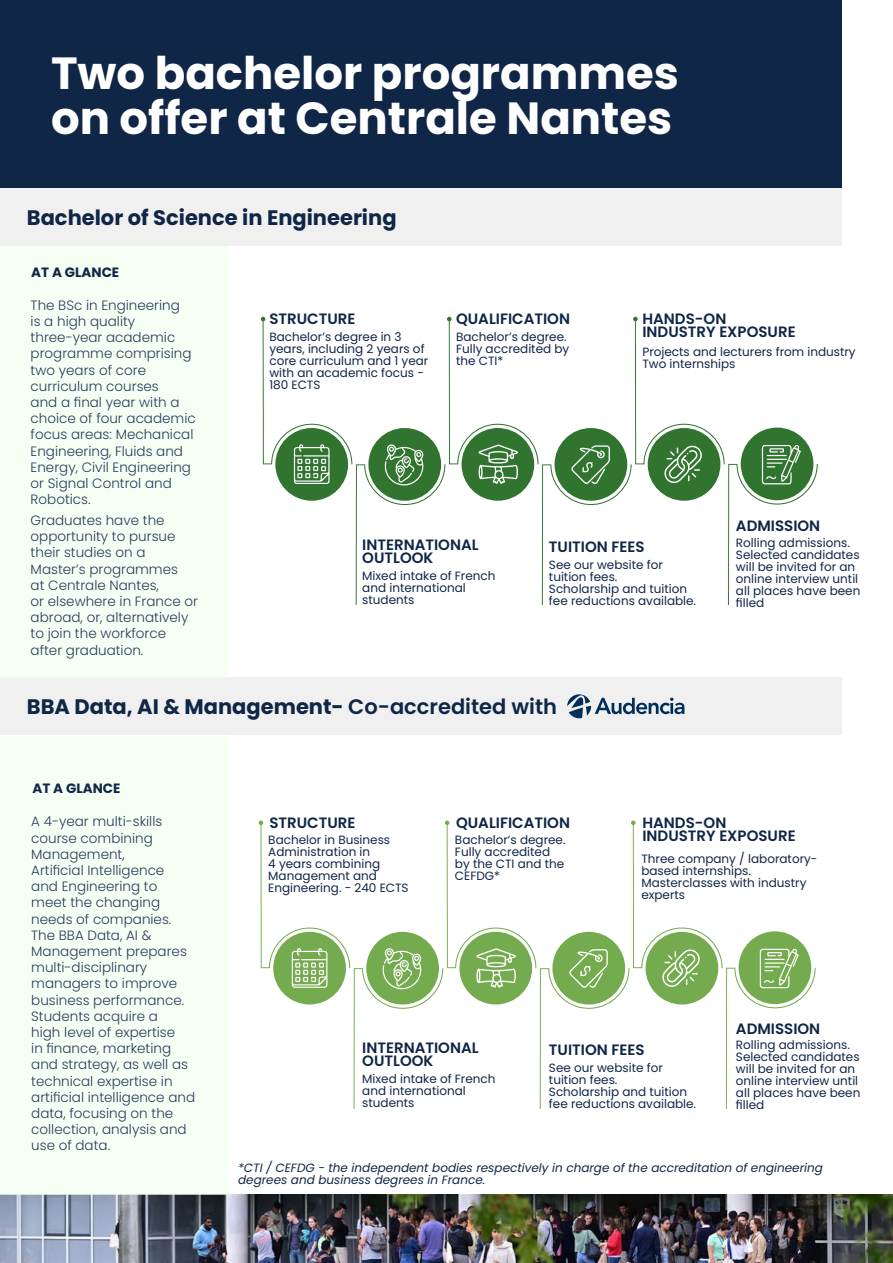
<style>
.page{position:relative;width:893px;height:1263px;background:#fff}
.page>*{position:absolute;margin:0;border:0;box-sizing:border-box;transform-origin:0 0}
.t1{font:700 45px/45px "Poppins";color:#fff}
.t2{font:700 21px "Poppins";color:#102647}
.t3{font:600 15px/13.5px "Poppins";color:#102647}
.t4{font:300 13.5px/16.2px "Poppins";color:#283c5a}
.t5{font:700 13.5px "Poppins";color:#102647}
.t6{font:12px/12px "Poppins";color:#102647}
.t7{font:italic 12px/12px "Poppins";color:#102647}
.s1{font-weight:600}
</style>
<div class="page">
<div style="left:0;top:0;width:842px;height:189px;background:#102647"></div>
<div style="left:0;top:677px;width:842px;height:58px;background:#f0f0f0"></div>
<img style="left:0;top:1195px;width:893px;height:68px">
<div style="left:0;top:189px;width:842px;height:57px;background:#f0f0f0"></div>
<div style="left:0;top:246px;width:227px;height:432px;background:#f3fff0"></div>
<div style="left:0;top:735px;width:227px;height:460px;background:#f3fff0"></div>
<svg style="left:261px;top:317px;width:557px;height:288px"></svg>
<svg style="left:259px;top:820px;width:557px;height:288px"></svg>
<svg style="left:567px;top:694px;width:117px;height:24px"></svg>
<h1 class="t1" style="left:51px;top:51px;width:629px">Two bachelor programmes on offer at Centrale Nantes</h1>
<h2 class="t2" style="left:27px;top:206px;width:371px">Bachelor of Science in Engineering</h2>
<p class="t5" style="left:31px;top:265px;width:90px">AT A GLANCE</p>
<p class="t4" style="left:31px;top:297px;width:167px">The BSc in Engineering<br>is a high quality three-year academic programme comprising two years of core curriculum courses<br>and a final year with a choice of four academic focus areas: Mechanical<br>Engineering, Fluids and<br>Energy, Civil Engineering or Signal Control and<br>Robotics.</p>
<p class="t4" style="left:31px;top:512px;width:169px">Graduates have the opportunity to pursue their studies on a<br>Master’s programmes<br>at Centrale Nantes,<br>or elsewhere in France or abroad, or, alternatively to join the workforce after graduation.</p>
<p class="t3" style="left:269px;top:312px;width:88px">STRUCTURE</p>
<p class="t3" style="left:642px;top:312px;width:155px">HANDS-ON<br>INDUSTRY EXPOSURE</p>
<p class="t3" style="left:456px;top:312px;width:116px">QUALIFICATION</p>
<p class="t6" style="left:269px;top:330px;width:161px">Bachelor’s degree in 3 years, including 2 years of core curriculum and 1 year with an academic focus -<br>180 ECTS</p>
<p class="t6" style="left:456px;top:330px;width:115px">Bachelor’s degree.<br>Fully accredited by the CTI*</p>
<p class="t6" style="left:642px;top:345px;width:215px">Projects and lecturers from industry<br>Two internships</p>
<p class="t3" style="left:362px;top:538px;width:118px">INTERNATIONAL<br>OUTLOOK</p>
<p class="t6" style="left:362px;top:570px;width:135px">Mixed intake of French and international students</p>
<p class="t3" style="left:549px;top:540px;width:97px">TUITION FEES</p>
<p class="t6" style="left:549px;top:559px;width:149px">See our website for tuition fees.<br>Scholarship and tuition fee reductions available.</p>
<p class="t3" style="left:736px;top:519px;width:86px">ADMISSION</p>
<p class="t6" style="left:736px;top:537px;width:126px">Rolling admissions.<br>Selected candidates will be invited for an online interview until all places have been filled</p>
<h2 class="t2" style="left:27px;top:695px;width:532px">BBA Data, AI &amp; Management- <span class="s1">Co-accredited with</span></h2>
<p class="t5" style="left:32px;top:780px;width:90px">AT A GLANCE</p>
<p class="t4" style="left:31px;top:814px;width:165px">A 4-year multi-skills course combining<br>Management,<br>Artificial Intelligence<br>and Engineering to meet the changing needs of companies.<br>The BBA Data, AI &amp;<br>Management prepares multi-disciplinary managers to improve business performance.<br>Students acquire a<br>high level of expertise<br>in finance, marketing and strategy, as well as technical expertise in artificial intelligence and data, focusing on the collection, analysis and use of data.</p>
<p class="t3" style="left:269px;top:816px;width:88px">STRUCTURE</p>
<p class="t3" style="left:642px;top:816px;width:155px">HANDS-ON<br>INDUSTRY EXPOSURE</p>
<p class="t3" style="left:456px;top:816px;width:116px">QUALIFICATION</p>
<p class="t6" style="left:268px;top:834px;width:142px">Bachelor in Business<br>Administration in<br>4 years combining<br>Management and<br>Engineering. - 240 ECTS</p>
<p class="t6" style="left:455px;top:834px;width:112px">Bachelor’s degree.<br>Fully accredited by the CTI and the<br>CEFDG*</p>
<p class="t6" style="left:641px;top:853px;width:178px">Three company / laboratory&shy;based internships.<br>Masterclasses with industry experts</p>
<p class="t3" style="left:362px;top:1041px;width:118px">INTERNATIONAL<br>OUTLOOK</p>
<p class="t6" style="left:362px;top:1073px;width:135px">Mixed intake of French and international students</p>
<p class="t3" style="left:549px;top:1043px;width:97px">TUITION FEES</p>
<p class="t6" style="left:549px;top:1062px;width:149px">See our website for tuition fees.<br>Scholarship and tuition fee reductions available.</p>
<p class="t3" style="left:736px;top:1022px;width:86px">ADMISSION</p>
<p class="t6" style="left:736px;top:1039px;width:126px">Rolling admissions.<br>Selected candidates will be invited for an online interview until all places have been filled</p>
<p class="t7" style="left:238px;top:1162px;width:586px">*CTI / CEFDG - the independent bodies respectively in charge of the accreditation of engineering degrees and business degrees in France.</p>
</div>
